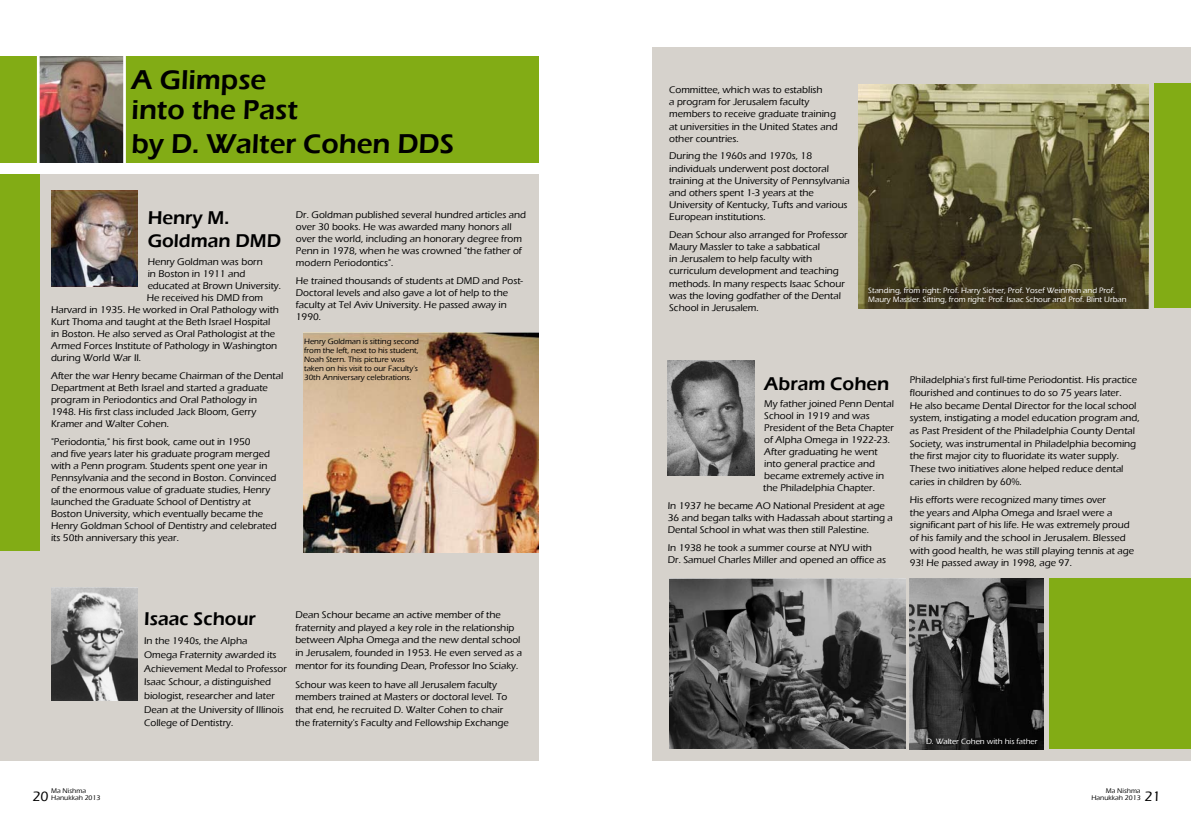
<style>
.page{position:relative;width:1191px;height:823px;background:#fff}
.page>*{position:absolute;margin:0;border:0;box-sizing:border-box;transform-origin:0 0}
.t1{font:600 28px/29px "Eras ITC";color:#000}
.t2{font:600 19px/23px "Eras ITC";color:#000}
.t3{font:500 14.1px "Eras ITC";color:#000}
.t4{font:500 10px/12px "Eras ITC";color:#000}
.t5{font:500 8px/9px "Eras ITC";color:#fff}
.t6{font:500 8px/9px "Eras ITC";color:#000}
.t7{font:500 6.9px/7.8px "Eras ITC";color:#000}
</style>
<div class="page">
<div style="left:0;top:173px;width:539px;height:587px;background:#d6d2cc"></div>
<div style="left:0;top:56px;width:539px;height:107px;background:#82ac15"></div>
<img style="left:40px;top:56px;width:83px;height:107px">
<hr style="left:37px;top:49px;width:3px;height:117px;background:#fff">
<hr style="left:123px;top:49px;width:3px;height:117px;background:#fff">
<div style="left:652px;top:47px;width:539px;height:713px;background:#d6d2cc"></div>
<img style="left:668px;top:360px;width:86px;height:115px">
<img style="left:669px;top:578px;width:236px;height:170px">
<img style="left:909px;top:578px;width:134px;height:170px">
<img style="left:51px;top:190px;width:87px;height:96px">
<img style="left:303px;top:332px;width:236px;height:220px">
<img style="left:858px;top:84px;width:290px;height:224px">
<img style="left:51px;top:587px;width:87px;height:112px">
<div style="left:1049px;top:578px;width:142px;height:170px;background:#82ac15"></div>
<div style="left:1154px;top:83px;width:37px;height:224px;background:#82ac15"></div>
<div style="left:0;top:173px;width:40px;height:377px;background:#82ac15"></div>
<h1 class="t1" style="left:132px;top:66px;width:168px">A Glimpse into the Past</h1>
<h1 class="t1" style="left:132px;top:129px;width:324px">by D. Walter Cohen DDS</h1>
<h2 class="t2" style="left:148px;top:206px;width:135px">Henry M.<br>Goldman DMD</h2>
<p class="t4" style="left:148px;top:256px;width:117px">Henry Goldman was born</p>
<p class="t4" style="left:148px;top:268px;width:99px">in Boston in 1911 and</p>
<p class="t4" style="left:148px;top:280px;width:135px">educated at Brown University.</p>
<p class="t4" style="left:147px;top:292px;width:118px">He received his DMD from</p>
<p class="t4" style="left:51px;top:304px;width:229px">Harvard in 1935. He worked in Oral Pathology with</p>
<p class="t4" style="left:51px;top:316px;width:221px">Kurt Thoma and taught at the Beth Israel Hospital</p>
<p class="t4" style="left:51px;top:328px;width:226px">in Boston. He also served as Oral Pathologist at the</p>
<p class="t4" style="left:51px;top:340px;width:228px">Armed Forces Institute of Pathology in Washington</p>
<p class="t4" style="left:51px;top:352px;width:92px">during World War II.</p>
<p class="t4" style="left:51px;top:369px;width:234px">After the war Henry became Chairman of the Dental Department at Beth Israel and started a graduate program in Periodontics and Oral Pathology in 1948. His first class included Jack Bloom, Gerry Kramer and Walter Cohen.</p>
<p class="t4" style="left:51px;top:435px;width:227px">"Periodontia," his first book, came out in 1950<br>and five years later his graduate program merged with a Penn program. Students spent one year in Pennsylvania and the second in Boston. Convinced of the enormous value of graduate studies, Henry launched the Graduate School of Dentistry at Boston University, which eventually became the Henry Goldman School of Dentistry and celebrated its 50th anniversary this year.</p>
<p class="t4" style="left:296px;top:209px;width:232px">Dr. Goldman published several hundred articles and over 30 books. He was awarded many honors all over the world, including an honorary degree from Penn in 1978, when he was crowned "the father of modern Periodontics".</p>
<p class="t4" style="left:296px;top:274px;width:229px">He trained thousands of students at DMD and Post-Doctoral levels and also gave a lot of help to the faculty at Tel Aviv University. He passed away in 1990.</p>
<p class="t6" style="left:304px;top:337px;width:116px">Henry Goldman is sitting second from the left, next to his student,<br>Noah Stern. This picture was taken on his visit to our Faculty's<br>30th Anniversary celebrations.</p>
<h2 class="t2" style="left:144px;top:606px;width:113px">Isaac Schour</h2>
<p class="t4" style="left:144px;top:633px;width:144px;line-height:13.7px">In the 1940s, the Alpha<br>Omega Fraternity awarded its<br>Achievement Medal to Professor<br>Isaac Schour, a distinguished biologist, researcher and later<br>Dean at the University of Illinois<br>College of Dentistry.</p>
<p class="t4" style="left:295px;top:607px;width:228px;line-height:12.8px">Dean Schour became an active member of the fraternity and played a key role in the relationship between Alpha Omega and the new dental school in Jerusalem, founded in 1953. He even served as a mentor for its founding Dean, Professor Ino Sciaky.</p>
<p class="t4" style="left:295px;top:677px;width:215px;line-height:12.8px">Schour was keen to have all Jerusalem faculty members trained at Masters or doctoral level. To that end, he recruited D. Walter Cohen to chair the fraternity's Faculty and Fellowship Exchange</p>
<p class="t4" style="left:669px;top:84px;width:170px">Committee, which was to establish<br>a program for Jerusalem faculty members to receive graduate training at universities in the United States and other countries.</p>
<p class="t4" style="left:669px;top:150px;width:182px">During the 1960s and 1970s, 18 individuals underwent post doctoral training at the University of Pennsylvania and others spent 1-3 years at the University of Kentucky, Tufts and various European institutions.</p>
<p class="t4" style="left:669px;top:228px;width:180px">Dean Schour also arranged for Professor Maury Massler to take a sabbatical<br>in Jerusalem to help faculty with curriculum development and teaching methods. In many respects Isaac Schour was the loving godfather of the Dental School in Jerusalem.</p>
<p class="t5" style="left:868px;top:285px;width:260px">Standing, from right: Prof. Harry Sicher, Prof. Yosef Weinman and Prof.<br>Maury Massler. Sitting, from right: Prof. Isaac Schour and Prof. Blint Urban</p>
<h2 class="t2" style="left:764px;top:372px;width:127px">Abram Cohen</h2>
<p class="t4" style="left:763px;top:398px;width:132px">My father joined Penn Dental<br>School in 1919 and was<br>President of the Beta Chapter of Alpha Omega in 1922-23.<br>After graduating he went into general practice and became extremely active in the Philadelphia Chapter.</p>
<p class="t4" style="left:668px;top:499px;width:227px">In 1937 he became AO National President at age<br>36 and began talks with Hadassah about starting a<br>Dental School in what was then still Palestine.</p>
<p class="t4" style="left:668px;top:541px;width:220px">In 1938 he took a summer course at NYU with<br>Dr. Samuel Charles Miller and opened an office as</p>
<p class="t4" style="left:910px;top:374px;width:231px;line-height:12.6px">Philadelphia's first full-time Periodontist. His practice flourished and continues to do so 75 years later.<br>He also became Dental Director for the local school system, instigating a model education program and, as Past President of the Philadelphia County Dental Society, was instrumental in Philadelphia becoming the first major city to fluoridate its water supply.<br>These two initiatives alone helped reduce dental caries in children by 60%.</p>
<p class="t4" style="left:910px;top:493px;width:226px;line-height:12.6px">His efforts were recognized many times over<br>the years and Alpha Omega and Israel were a significant part of his life. He was extremely proud of his family and the school in Jerusalem. Blessed with good health, he was still playing tennis at age 93! He passed away in 1998, age 97.</p>
<p class="t5" style="left:926px;top:736px;width:113px">D. Walter Cohen with his father</p>
<h3 class="t3" style="left:32px;top:787px;width:18px">20</h3>
<p class="t7" style="left:51px;top:786px;width:51px">Ma Nishma<br>Hanukkah 2013</p>
<h3 class="t3" style="left:1144px;top:787px;width:18px">21</h3>
<p class="t7" style="left:1091px;top:786px;width:51px;text-align:right">Ma Nishma<br>Hanukkah 2013</p>
</div>
